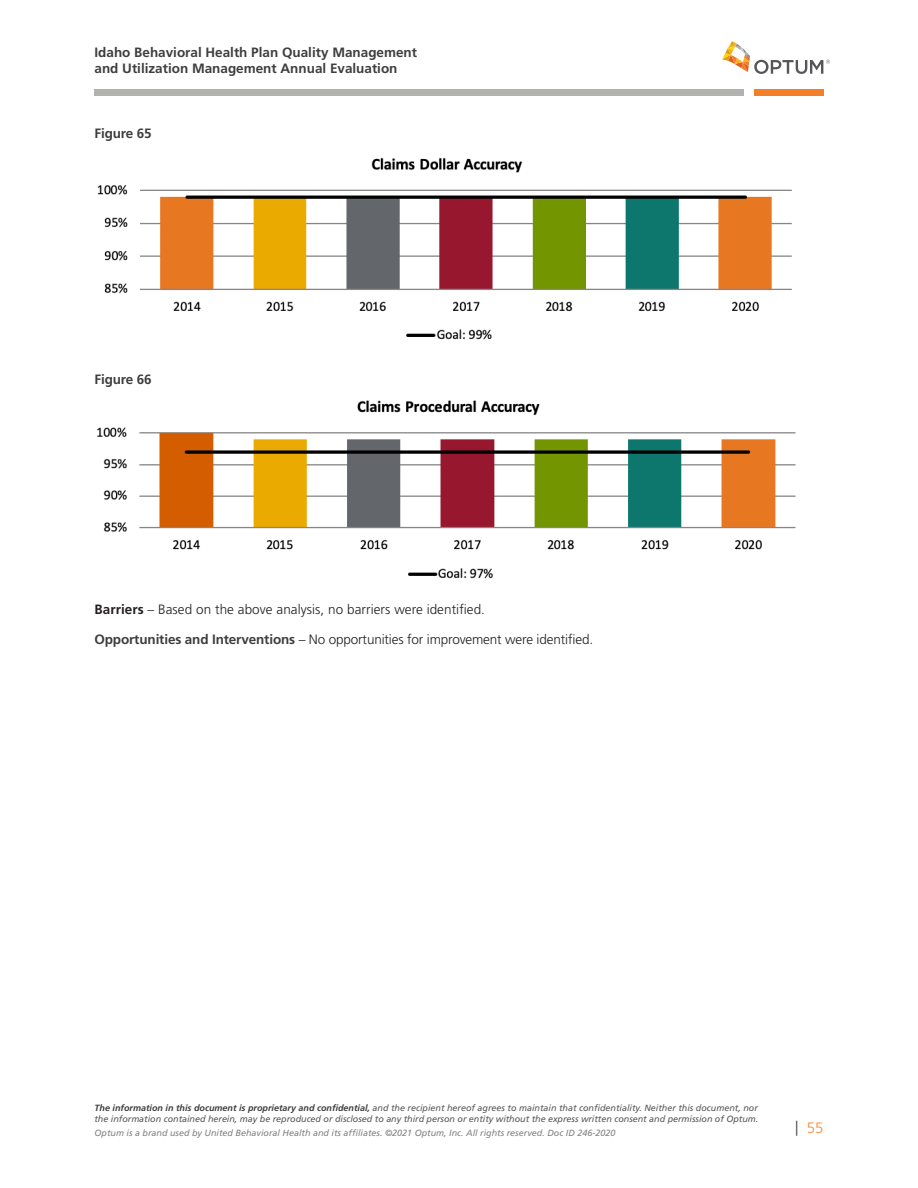
<style>
.page{position:relative;width:918px;height:1188px;background:#fff}
.page>*{position:absolute;margin:0;border:0;box-sizing:border-box;transform-origin:0 0}
.t1{font:300 15px "Frutiger";color:#f58a3b}
.Body_Copy{font:300 13.5px "Frutiger";letter-spacing:-.01em;color:#231f20}
.Body_Copy-2{font:700 13.5px/16.2px "Frutiger";color:#3e3e3f}
.t2{font:italic 9px/10.8px "Frutiger";color:#57585a}
.t3{font:italic 9px "Frutiger";color:#808285}
.s1{font-weight:700}
.s2{font-weight:700;color:#3e3e3f}
.s3{color:#3e3e3f}
</style>
<div class="page">
<svg style="left:722px;top:41px;width:108px;height:33px"></svg>
<div style="left:754px;top:89px;width:70px;height:7px;background:#f47f2a"></div>
<div style="left:94px;top:89px;width:650px;height:7px;background:#b2b2b1"></div>
<img style="left:97px;top:157px;width:695px;height:183px">
<img style="left:97px;top:400px;width:699px;height:179px">
<h2 class="Body_Copy-2" style="left:94px;top:44px;width:324px">Idaho Behavioral Health Plan Quality Management and Utilization Management Annual Evaluation</h2>
<p class="Body_Copy-2" style="left:94px;top:126px;width:59px">Figure 65</p>
<p class="Body_Copy-2" style="left:94px;top:371px;width:59px">Figure 66</p>
<p class="Body_Copy" style="left:94px;top:602px;width:389px"><span class="s1">Barriers</span> – Based on the above analysis, no barriers were identified.</p>
<p class="Body_Copy" style="left:94px;top:632px;width:498px"><span class="s2">Opportunities and Interventions</span> – No opportunities for improvement were identified.</p>
<p class="t2" style="left:94px;top:1103px;width:665px"><span class="s2">The information in this document is proprietary and confidential,</span> and the recipient hereof agrees to maintain that confidentiality. Neither this document, nor the information contained herein, may be reproduced or disclosed to any third person or entity without the express written consent and permission of Optum.</p>
<p class="t3" style="left:94px;top:1127px;width:522px">Optum is a brand used by United Behavioral Health and its affiliates. ©2021 Optum, Inc. All rights reserved. Doc ID 246-2020</p>
<h1 class="t1" style="left:795px;top:1120px;width:30px"><span class="s3">|</span> 55</h1>
</div>
